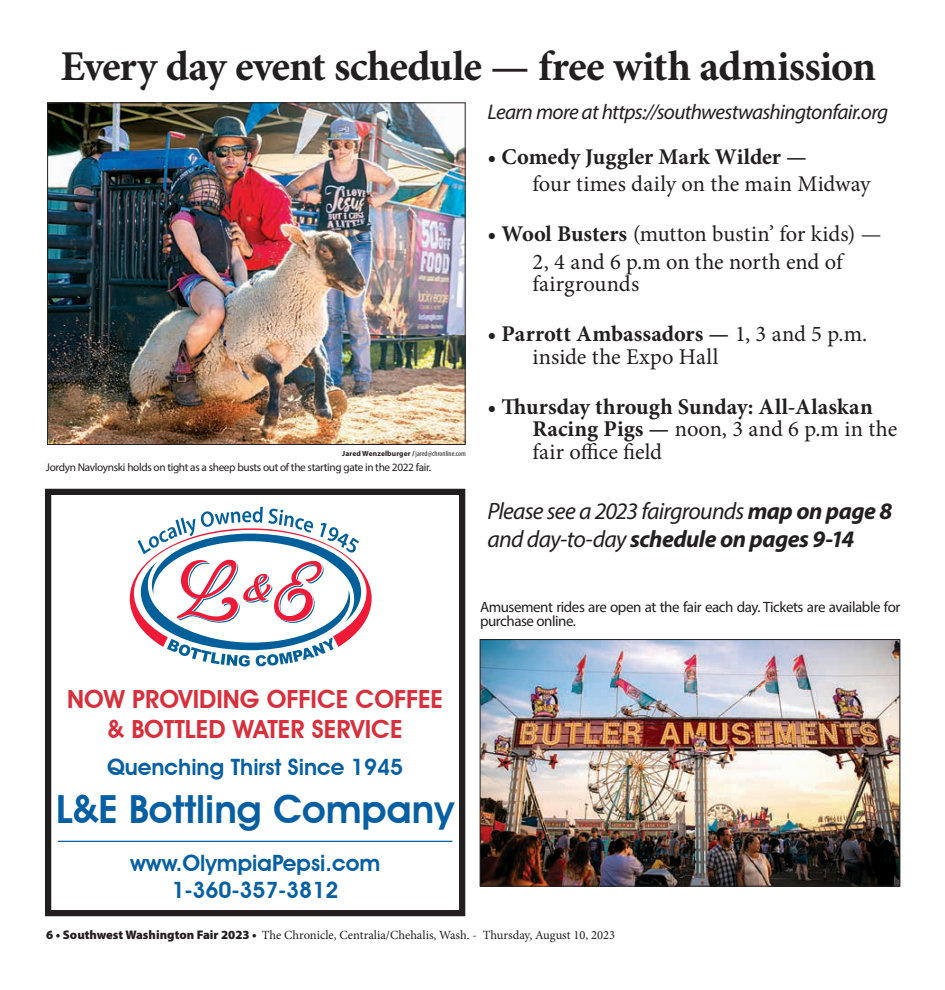
<style>
.page{position:relative;width:945px;height:990px;background:#fff}
.page>*{position:absolute;margin:0;border:0;box-sizing:border-box;transform-origin:0 0}
.t1{font:700 42.5px "Minion Pro";letter-spacing:-.02em;color:#231f20}
.t2{font:600 38.75px "Avant Garde IT Cby BT";color:#065fa2}
.t3{font:600 25px/30px "Avant Garde IT Cby BT";color:#d72f3b;text-align:center}
.t4{font:italic 23.75px/27.5px "Myriad Pro";letter-spacing:-.035em;color:#231f20}
.t5{font:22.5px/27.5px "Minion Pro";color:#231f20;text-align:center}
.t6{font:700 22.5px/22.5px "Minion Pro";letter-spacing:.005em;color:#231f20}
.t7{font:600 22.5px/27px "Avant Garde IT Cby BT";color:#065fa2;text-align:center}
.t8{font:italic 21.25px "Myriad Pro";letter-spacing:-.035em;color:#231f20}
.t9{font:15px/13.8px "Myriad Pro";letter-spacing:-.03em;color:#231f20}
.t10{font:12.5px "Minion Pro";color:#231f20}
.t11{font:11.25px "Myriad Pro";letter-spacing:-.03em;color:#231f20}
.t12{font:condensed 7.5px "Myriad Pro";letter-spacing:.01em;color:#231f20}
.s1{font-weight:700}
.s2{font-weight:400}
.s3{font-weight:700;font-stretch:normal}
.s4{font-family:"Myriad Pro";font-weight:900}
</style>
<div class="page">
<div style="left:45px;top:489px;width:420px;height:427px;border:6px solid #231f20"></div>
<hr style="left:58px;top:841px;width:394px;height:1px;background:#065fa2">
<svg style="left:130px;top:507px;width:242px;height:159px"></svg>
<img style="left:482px;top:641px;width:416px;height:243px">
<div style="left:480px;top:639px;width:420px;height:247px;border:1px solid #231f20"></div>
<img style="left:49px;top:105px;width:415px;height:338px">
<div style="left:47px;top:103px;width:419px;height:342px;border:1px solid #231f20"></div>
<h1 class="t1" style="left:61px;top:37px;width:817px">Every day event schedule — free with admission</h1>
<p class="t8" style="left:488px;top:98px;width:402px">Learn more at https://southwestwashingtonfair.org</p>
<p class="t6" style="left:488px;top:145px;width:321px">• Comedy Juggler Mark Wilder —</p>
<p class="t5" style="left:533px;top:170px;width:340px">four times daily on the main Midway</p>
<p class="t5" style="left:488px;top:220px;width:395px"><span class="s1">• Wool Busters</span> (mutton bustin’ for kids) —<br>2, 4 and 6 p.m on the north end of</p>
<p class="t5" style="left:533px;top:270px;width:108px">fairgrounds</p>
<p class="t5" style="left:533px;top:323px;width:336px;line-height:22.5px;text-align:left;text-indent:-45px"><span class="s1">• Parrott Ambassadors —</span> 1, 3 and 5 p.m. inside the Expo Hall</p>
<p class="t6" style="left:533px;top:395px;width:366px;text-indent:-45px">• Thursday through Sunday: All-Alaskan<br>Racing Pigs — <span class="s2">noon, 3 and 6 p.m in the fair office field</span></p>
<p class="t12" style="left:342px;top:449px;width:125px"><span class="s3">Jared Wenzelburger /</span> jared@chronline.com</p>
<p class="t11" style="left:46px;top:460px;width:387px">Jordyn Navloynski holds on tight as a sheep busts out of the starting gate in the 2022 fair.</p>
<p class="t4" style="left:488px;top:497px;width:406px">Please see a 2023 fairgrounds <span class="s1">map on page 8 </span>and day-to-day <span class="s1">schedule on pages 9-14</span></p>
<p class="t3" style="left:67px;top:684px;width:377px">NOW PROVIDING OFFICE COFFEE &amp; BOTTLED WATER SERVICE</p>
<p class="t7" style="left:107px;top:753px;width:298px">Quenching Thirst Since 1945</p>
<h2 class="t2" style="left:56px;top:786px;width:400px">L&amp;E Bottling Company</h2>
<p class="t7" style="left:130px;top:850px;width:252px">www.OlympiaPepsi.com<br>1-360-357-3812</p>
<p class="t9" style="left:480px;top:600px;width:422px">Amusement rides are open at the fair each day. Tickets are available for purchase online.</p>
<p class="t10" style="left:46px;top:927px;width:570px"><span class="s4">6 • Southwest Washington Fair 2023 •</span> The Chronicle, Centralia/Chehalis, Wash. - Thursday, August 10, 2023</p>
</div>
